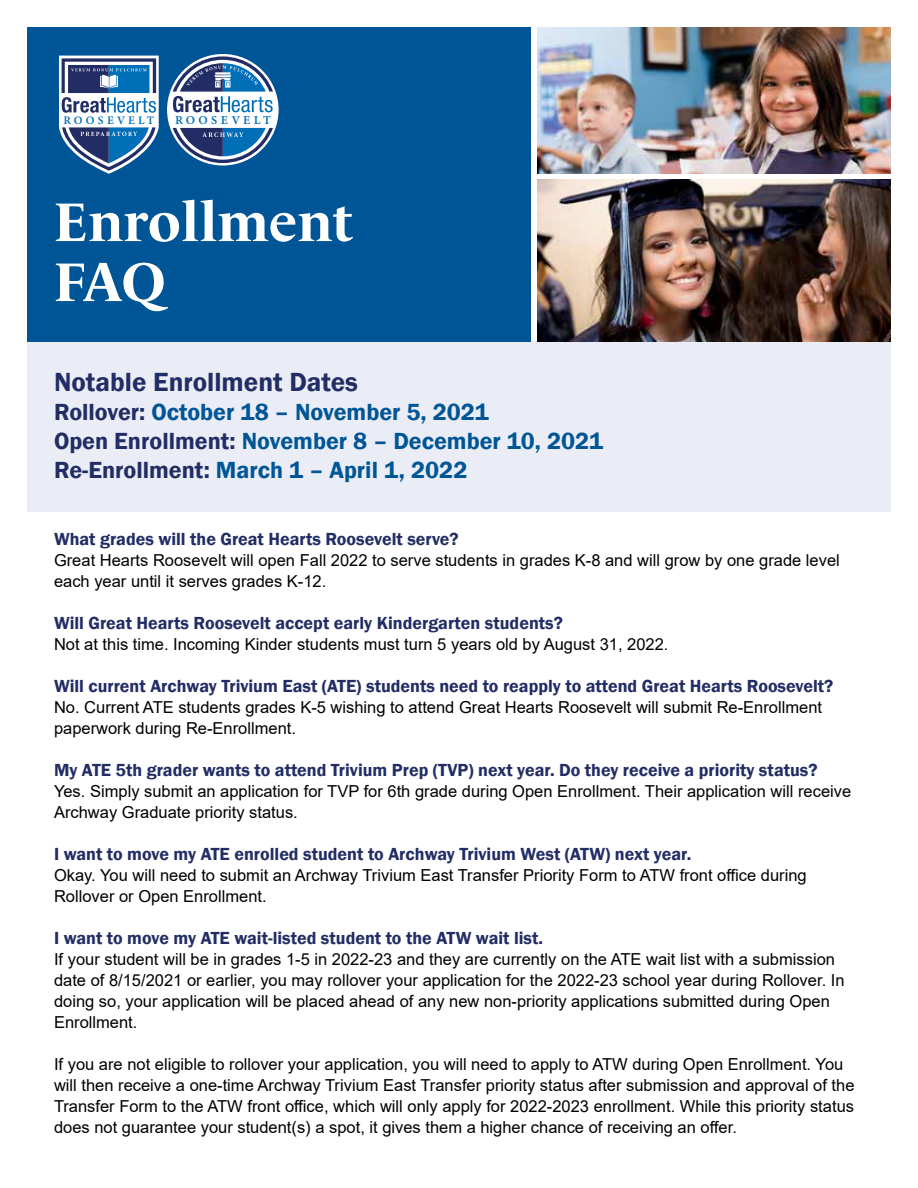
<style>
.page{position:relative;width:918px;height:1188px;background:#fff}
.page>*{position:absolute;margin:0;border:0;box-sizing:border-box;transform-origin:0 0}
.t1{font:700 55.5px/60px "Le Monde Livre Std";color:#fff}
.t2{font:600 27px "Franklin Gothic";color:#222d65}
.t3{font:600 24px/28.8px "Franklin Gothic";color:#005596}
.t4{font:600 18px "Franklin Gothic";color:#222d65}
.t5{font:16.5px/21px "Arial";color:#000}
.t6{font:12.15px "Minion Variable Concept";color:#006fb8}
.t7{font:11.55px "Minion Variable Concept";color:#006fb8}
.s1{color:#222d65}
</style>
<div class="page">
<div style="left:27px;top:341px;width:864px;height:170px;background:#eaedf5"></div>
<div style="left:27px;top:27px;width:503px;height:314px;background:#005596"></div>
<svg style="left:59px;top:56px;width:100px;height:118px;background:#7194ba"></svg>
<div style="left:167px;top:54px;width:112px;height:112px;background:#fff;border-radius:50%"></div>
<svg style="left:173px;top:128px;width:100px;height:35px"></svg>
<svg style="left:173px;top:56px;width:100px;height:56px"></svg>
<img style="left:537px;top:27px;width:354px;height:147px">
<img style="left:537px;top:179px;width:354px;height:162px">
<p class="t7" style="left:64px;top:112px;width:92px">˜°°˛˝˙˝ˆˇ</p>
<p class="t6" style="left:175px;top:112px;width:97px">˜°°˛˝˙˝ˆˇ</p>
<p class="t1" style="left:54px;top:192px;width:301px">Enrollment<br>FAQ</p>
<h2 class="t2" style="left:54px;top:365px;width:306px">Notable Enrollment Dates</h2>
<h2 class="t3" style="left:54px;top:398px;width:551px"><span class="s1">Rollover:</span> October 18 – November 5, 2021<br><span class="s1">Open Enrollment:</span> November 8 – December 10, 2021<br><span class="s1">Re-Enrollment:</span> March 1 – April 1, 2022</h2>
<p class="t4" style="left:54px;top:527px;width:406px">What grades will the Great Hearts Roosevelt serve?</p>
<p class="t5" style="left:54px;top:549px;width:787px">Great Hearts Roosevelt will open Fall 2022 to serve students in grades K-8 and will grow by one grade level each year until it serves grades K-12.</p>
<p class="t4" style="left:54px;top:611px;width:510px">Will Great Hearts Roosevelt accept early Kindergarten students?</p>
<p class="t5" style="left:54px;top:633px;width:616px">Not at this time. Incoming Kinder students must turn 5 years old by August 31, 2022.</p>
<p class="t4" style="left:54px;top:674px;width:781px">Will current Archway Trivium East (ATE) students need to reapply to attend Great Hearts Roosevelt?</p>
<p class="t5" style="left:54px;top:696px;width:770px">No. Current ATE students grades K-5 wishing to attend Great Hearts Roosevelt will submit Re-Enrollment paperwork during Re-Enrollment.</p>
<p class="t4" style="left:54px;top:758px;width:765px">My ATE 5th grader wants to attend Trivium Prep (TVP) next year. Do they receive a priority status?</p>
<p class="t5" style="left:54px;top:780px;width:799px">Yes. Simply submit an application for TVP for 6th grade during Open Enrollment. Their application will receive<br>Archway Graduate priority status.</p>
<p class="t4" style="left:54px;top:842px;width:639px">I want to move my ATE enrolled student to Archway Trivium West (ATW) next year.</p>
<p class="t5" style="left:54px;top:864px;width:754px">Okay. You will need to submit an Archway Trivium East Transfer Priority Form to ATW front office during</p>
<p class="t5" style="left:54px;top:885px;width:214px">Rollover or Open Enrollment.</p>
<p class="t4" style="left:54px;top:926px;width:491px">I want to move my ATE wait-listed student to the ATW wait list.</p>
<p class="t5" style="left:54px;top:948px;width:792px">If your student will be in grades 1-5 in 2022-23 and they are currently on the ATE wait list with a submission date of 8/15/2021 or earlier, you may rollover your application for the 2022-23 school year during Rollover. In doing so, your application will be placed ahead of any new non-priority applications submitted during Open Enrollment.</p>
<p class="t5" style="left:54px;top:1053px;width:802px">If you are not eligible to rollover your application, you will need to apply to ATW during Open Enrollment. You will then receive a one-time Archway Trivium East Transfer priority status after submission and approval of the</p>
<p class="t5" style="left:54px;top:1095px;width:802px">Transfer Form to the ATW front office, which will only apply for 2022-2023 enrollment. While this priority status does not guarantee your student(s) a spot, it gives them a higher chance of receiving an offer.</p>
</div>
